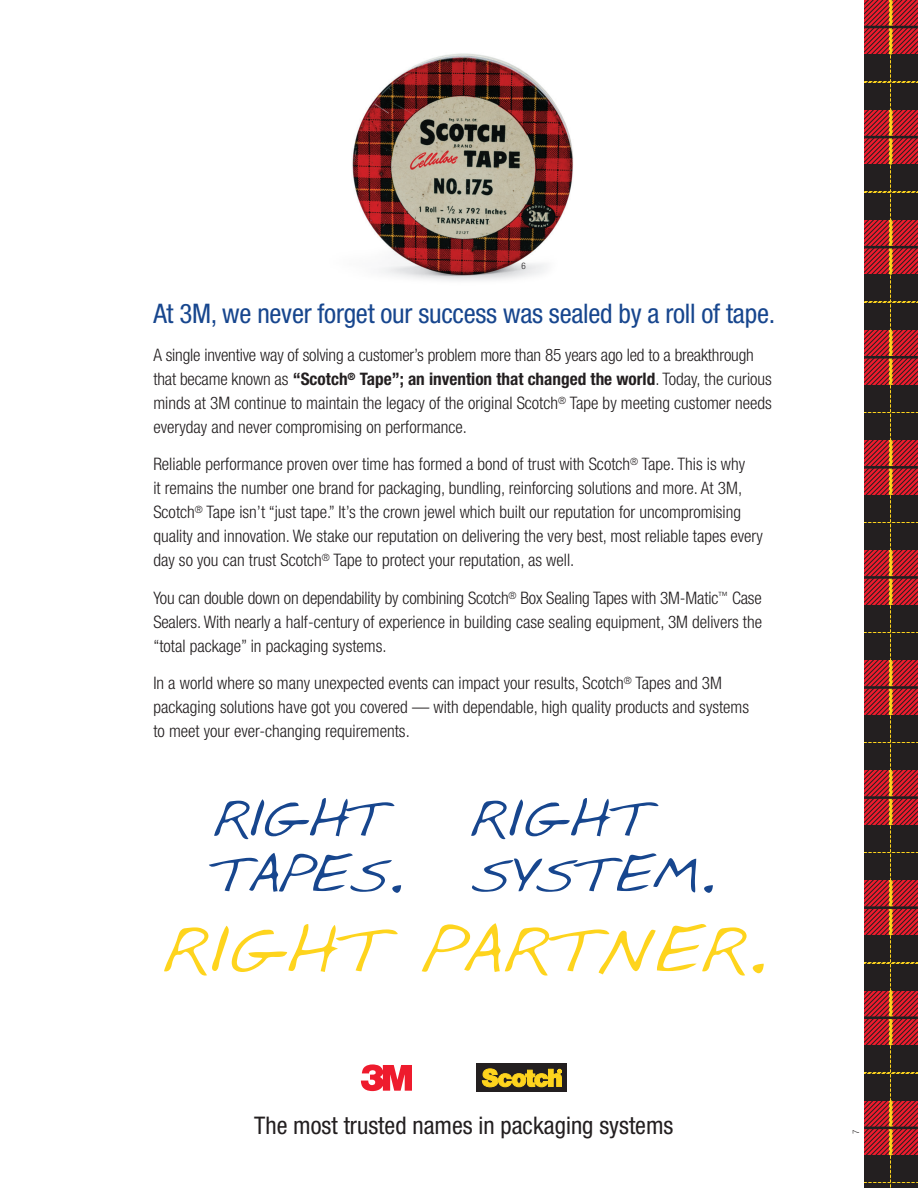
<style>
.page{position:relative;width:918px;height:1188px;background:#fff}
.page>*{position:absolute;margin:0;border:0;box-sizing:border-box;transform-origin:0 0}
.t1{font:84.3px "Lee";letter-spacing:.005em;color:#fed41d}
.t2{font:67.5px/55.5px "Lee";letter-spacing:.015em;color:#17468e}
.t3{font:67.5px/55.5px "Lee";letter-spacing:-.01em;color:#17468e}
.t4{font:condensed 27px "Helvetica Neue";letter-spacing:-.01em;color:#17468e}
.t5{font:condensed 24.3px "Helvetica Neue";color:#231f20}
.t6{font:300 condensed 17.25px/24px "Helvetica Neue";color:#231f20}
.t7{font:300 condensed 9px "Helvetica Neue";color:#231f20}
.s1{font-weight:700}
</style>
<div class="page">
<img style="left:352px;top:53px;width:221px;height:228px">
<div style="left:476px;top:1063px;width:91px;height:29px;background:#231f20"></div>
<svg style="left:482px;top:1068px;width:80px;height:20px"></svg>
<svg style="left:361px;top:1064px;width:51px;height:27px"></svg>
<svg style="left:864px;top:0;width:54px;height:1188px;background:#6b2223"></svg>
<hr style="left:890px;top:0;width:2px;height:55px;background:#fed41d">
<hr style="left:890px;top:110px;width:2px;height:55px;background:#fed41d">
<hr style="left:890px;top:220px;width:2px;height:55px;background:#fed41d">
<hr style="left:890px;top:330px;width:2px;height:55px;background:#fed41d">
<hr style="left:890px;top:440px;width:2px;height:55px;background:#fed41d">
<hr style="left:890px;top:550px;width:2px;height:55px;background:#fed41d">
<hr style="left:890px;top:660px;width:2px;height:55px;background:#fed41d">
<hr style="left:890px;top:770px;width:2px;height:55px;background:#fed41d">
<hr style="left:890px;top:880px;width:2px;height:55px;background:#fed41d">
<hr style="left:890px;top:990px;width:2px;height:55px;background:#fed41d">
<hr style="left:890px;top:1100px;width:2px;height:55px;background:#fed41d">
<hr style="left:864px;top:136px;width:54px;height:2px;background:#231f20">
<hr style="left:864px;top:26px;width:54px;height:2px;background:#231f20">
<hr style="left:864px;top:246px;width:54px;height:2px;background:#231f20">
<hr style="left:864px;top:356px;width:54px;height:3px;background:#231f20">
<hr style="left:864px;top:466px;width:54px;height:3px;background:#231f20">
<hr style="left:864px;top:576px;width:54px;height:3px;background:#231f20">
<hr style="left:864px;top:686px;width:54px;height:3px;background:#231f20">
<hr style="left:864px;top:796px;width:54px;height:3px;background:#231f20">
<hr style="left:864px;top:906px;width:54px;height:3px;background:#231f20">
<hr style="left:864px;top:1016px;width:54px;height:3px;background:#231f20">
<hr style="left:864px;top:1127px;width:54px;height:2px;background:#231f20">
<p class="t7" style="left:521px;top:260px;width:6px">6</p>
<h3 class="t4" style="left:153px;top:298px;width:623px">At 3M, we never forget our success was sealed by a roll of tape.</h3>
<p class="t6" style="left:153px;top:343px;width:620px">A single inventive way of solving a customer’s problem more than 85 years ago led to a breakthrough that became known as <span class="s1">“Scotch</span><sup>®</sup> <span class="s1">Tape”; an invention that changed the world</span>. Today, the curious minds at 3M continue to maintain the legacy of the original Scotch<sup>®</sup> Tape by meeting customer needs everyday and never compromising on performance.</p>
<p class="t6" style="left:153px;top:452px;width:611px">Reliable performance proven over time has formed a bond of trust with Scotch<sup>®</sup> Tape. This is why<br>it remains the number one brand for packaging, bundling, reinforcing solutions and more. At 3M, Scotch<sup>®</sup> Tape isn’t “just tape.” It’s the crown jewel which built our reputation for uncompromising quality and innovation. We stake our reputation on delivering the very best, most reliable tapes every day so you can trust Scotch<sup>®</sup> Tape to protect your reputation, as well.</p>
<p class="t6" style="left:153px;top:586px;width:610px;text-align:justify">You can double down on dependability by combining Scotch<sup>®</sup> Box Sealing Tapes with 3M-Matic<sup>™</sup> Case Sealers. With nearly a half-century of experience in building case sealing equipment, 3M delivers the “total package” in packaging systems.</p>
<p class="t6" style="left:153px;top:671px;width:597px">In a world where so many unexpected events can impact your results, Scotch<sup>®</sup> Tapes and 3M packaging solutions have got you covered — with dependable, high quality products and systems to meet your ever-changing requirements.</p>
<h2 class="t3" style="left:213px;top:781px;width:190px">right tapes.</h2>
<h2 class="t2" style="left:470px;top:781px;width:245px">right system.</h2>
<h1 class="t1" style="left:162px;top:887px;width:603px">right partner.</h1>
<h3 class="t5" style="left:254px;top:1111px;width:421px">The most trusted names in packaging systems</h3>
<p class="t7" style="left:851px;top:1134px;width:6px;rotate:-90deg">7</p>
</div>
